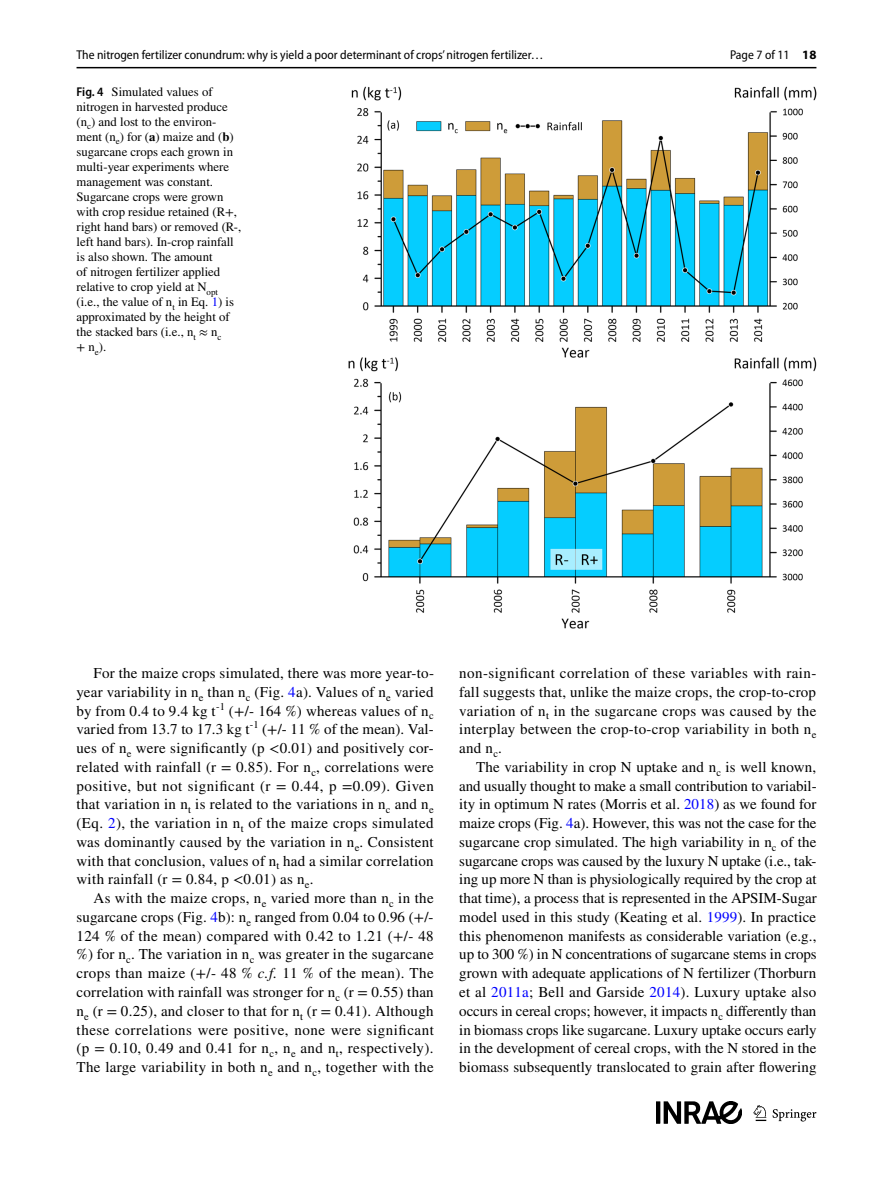
<style>
.page{position:relative;width:893px;height:1187px;background:#fff}
.page>*{position:absolute;margin:0;border:0;box-sizing:border-box;transform-origin:0 0}
.t1{font:15px/18.8px "STIX";letter-spacing:.015em;color:#000;text-align:justify}
.t2{font:12.75px/15px "STIX";color:#000}
.t3{font:12.75px "Myriad Pro Semi Cn 3";color:#000}
.t4{font:semi-condensed 12.75px "Myriad Pro";color:#000}
.s1{font-weight:700;font-stretch:normal}
.s2{font-family:"Myriad Pro";font-weight:600;font-stretch:semi-condensed}
.s3{font-weight:700}
.s4{color:#00f}
.s5{font-style:italic}
</style>
<div class="page">
<hr style="left:77px;top:67px;width:739px;height:1px;background:#000">
<svg style="left:753px;top:1105px;width:13px;height:15px"></svg>
<svg style="left:773px;top:1109px;width:43px;height:12px"></svg>
<img style="left:656px;top:1101px;width:85px;height:22px">
<img style="left:349px;top:87px;width:467px;height:542px">
<p class="t3" style="left:77px;top:48px;width:469px">The nitrogen fertilizer conundrum: why is yield a poor determinant of crops’ nitrogen fertilizer…</p>
<p class="t4" style="left:730px;top:48px;width:88px">Page 7 of 11 <span class="s1">18</span></p>
<p class="t2" style="left:77px;top:85px;width:166px"><span class="s2">Fig. 4</span> Simulated values of nitrogen in harvested produce (n<sub>c</sub>) and lost to the environ&shy;ment (n<sub>e</sub>) for (<span class="s3">a</span>) maize and (<span class="s3">b</span>) sugarcane crops each grown in multi-year experiments where management was constant.<br>Sugarcane crops were grown with crop residue retained (R+, right hand bars) or removed (R-, left hand bars). In-crop rainfall is also shown. The amount<br>of nitrogen fertilizer applied relative to crop yield at N<sub>opt </sub>(i.e., the value of n<sub>t</sub> in Eq. <span class="s4">1</span>) is approximated by the height of the stacked bars (i.e., n<sub>t</sub> ≈ n<sub>c<br></sub>+ n<sub>e</sub>).</p>
<p class="t1" style="left:77px;top:664px;width:359px;text-indent:17px">For the maize crops simulated, there was more year-to&shy;year variability in n<sub>e</sub> than n<sub>c</sub> (Fig. <span class="s4">4</span>a). Values of n<sub>e</sub> varied by from 0.4 to 9.4 kg t<sup>-1</sup> (+/- 164 %) whereas values of n<sub>c </sub>varied from 13.7 to 17.3 kg t<sup>-1</sup> (+/- 11 % of the mean). Val&shy;ues of n<sub>e</sub> were significantly (p &lt;0.01) and positively cor&shy;related with rainfall (r = 0.85). For n<sub>c</sub>, correlations were positive, but not significant (r = 0.44, p =0.09). Given that variation in n<sub>t</sub> is related to the variations in n<sub>c</sub> and n<sub>e </sub>(Eq. <span class="s4">2</span>), the variation in n<sub>t</sub> of the maize crops simulated was dominantly caused by the variation in n<sub>e</sub>. Consistent with that conclusion, values of n<sub>t</sub> had a similar correlation with rainfall (r = 0.84, p &lt;0.01) as n<sub>e</sub>.</p>
<p class="t1" style="left:77px;top:889px;width:359px;text-indent:17px">As with the maize crops, n<sub>e</sub> varied more than n<sub>c</sub> in the sugarcane crops (Fig. <span class="s4">4</span>b): n<sub>e</sub> ranged from 0.04 to 0.96 (+/- 124 % of the mean) compared with 0.42 to 1.21 (+/- 48 %) for n<sub>c</sub>. The variation in n<sub>c</sub> was greater in the sugarcane crops than maize (+/- 48 % <span class="s5">c.f.</span> 11 % of the mean). The correlation with rainfall was stronger for n<sub>c</sub> (r = 0.55) than n<sub>e</sub> (r = 0.25), and closer to that for n<sub>t</sub> (r = 0.41). Although these correlations were positive, none were significant (p = 0.10, 0.49 and 0.41 for n<sub>c</sub>, n<sub>e</sub> and n<sub>t</sub>, respectively).<br>The large variability in both n<sub>e</sub> and n<sub>c</sub>, together with the</p>
<p class="t1" style="left:459px;top:664px;width:359px">non-significant correlation of these variables with rain&shy;fall suggests that, unlike the maize crops, the crop-to-crop variation of n<sub>t</sub> in the sugarcane crops was caused by the interplay between the crop-to-crop variability in both n<sub>e </sub>and n<sub>c</sub>.</p>
<p class="t1" style="left:459px;top:758px;width:359px;text-indent:17px">The variability in crop N uptake and n<sub>c</sub> is well known, and usually thought to make a small contribution to variabil&shy;ity in optimum N rates (Morris et al. <span class="s4">2018</span>) as we found for maize crops (Fig. <span class="s4">4</span>a). However, this was not the case for the sugarcane crop simulated. The high variability in n<sub>c</sub> of the sugarcane crops was caused by the luxury N uptake (i.e., tak&shy;ing up more N than is physiologically required by the crop at that time), a process that is represented in the APSIM-Sugar model used in this study (Keating et al. <span class="s4">1999</span>). In practice this phenomenon manifests as considerable variation (e.g., up to 300 %) in N concentrations of sugarcane stems in crops grown with adequate applications of N fertilizer (Thorburn et al <span class="s4">2011a</span>; Bell and Garside <span class="s4">2014</span>). Luxury uptake also occurs in cereal crops; however, it impacts n<sub>c</sub> differently than in biomass crops like sugarcane. Luxury uptake occurs early in the development of cereal crops, with the N stored in the biomass subsequently translocated to grain after flowering</p>
</div>
